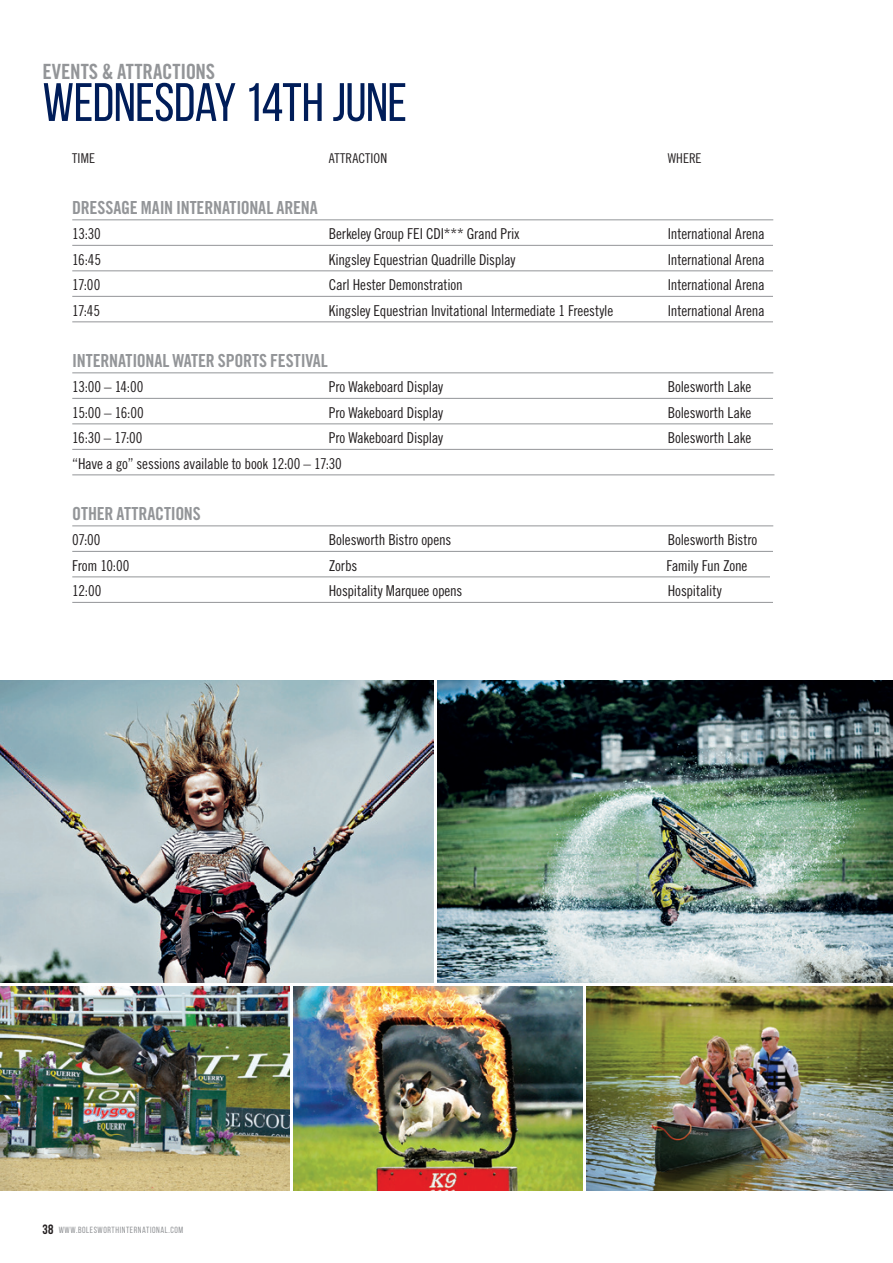
<style>
.page{position:relative;width:893px;height:1263px;background:#fff}
.page>*{position:absolute;margin:0;border:0;box-sizing:border-box;transform-origin:0 0}
.t1{font:54px "Bebas Neue";letter-spacing:-.01em;color:#001d59}
.t2{font:21px "Trade Gothic LT Std Bd Cn 20";letter-spacing:-.01em;color:#939598}
.t3{font:18px "Trade Gothic LT Std Bd Cn 20";letter-spacing:-.01em;color:#939598}
.t4{font:15px "Trade Gothic LT Std Cn 18";letter-spacing:-.015em;color:#231f20}
.t5{font:13.5px "Trade Gothic LT Std Cn 18";letter-spacing:.005em;color:#231f20}
.t6{font:9px "Bebas Neue";letter-spacing:.065em;color:#939598}
.s1{font-weight:700;font-size:13.5px;color:#231f20}
</style>
<div class="page">
<hr style="left:72px;top:219px;width:701px;height:1px;background:#939598">
<hr style="left:72px;top:245px;width:701px;height:1px;background:#939598">
<hr style="left:72px;top:270px;width:701px;height:1px;background:#939598">
<hr style="left:72px;top:296px;width:701px;height:1px;background:#939598">
<hr style="left:72px;top:321px;width:701px;height:1px;background:#939598">
<hr style="left:72px;top:372px;width:701px;height:1px;background:#939598">
<hr style="left:72px;top:398px;width:701px;height:1px;background:#939598">
<hr style="left:72px;top:423px;width:701px;height:1px;background:#939598">
<hr style="left:72px;top:449px;width:701px;height:1px;background:#939598">
<hr style="left:72px;top:474px;width:702px;height:1px;background:#939598">
<hr style="left:72px;top:525px;width:701px;height:1px;background:#939598">
<hr style="left:72px;top:551px;width:701px;height:1px;background:#939598">
<hr style="left:72px;top:576px;width:698px;height:1px;background:#939598">
<hr style="left:72px;top:602px;width:701px;height:1px;background:#939598">
<img style="left:0;top:986px;width:289px;height:205px">
<img style="left:0;top:680px;width:434px;height:302px">
<img style="left:438px;top:680px;width:455px;height:302px">
<img style="left:293px;top:986px;width:290px;height:205px">
<img style="left:587px;top:986px;width:306px;height:205px">
<h2 class="t2" style="left:43px;top:59px;width:174px">EVENTS &amp; ATTRACTIONS</h2>
<h1 class="t1" style="left:43px;top:73px;width:366px">WEDNESDAY 14TH JUNE</h1>
<p class="t5" style="left:72px;top:150px;width:24px">TIME</p>
<p class="t5" style="left:329px;top:150px;width:60px">ATTRACTION</p>
<p class="t5" style="left:668px;top:150px;width:35px">WHERE</p>
<p class="t3" style="left:72px;top:196px;width:247px">DRESSAGE MAIN INTERNATIONAL ARENA</p>
<p class="t4" style="left:72px;top:225px;width:30px">13:30</p>
<p class="t4" style="left:329px;top:225px;width:192px">Berkeley Group FEI CDI*** Grand Prix</p>
<p class="t4" style="left:668px;top:225px;width:98px">International Arena</p>
<p class="t4" style="left:72px;top:251px;width:30px">16:45</p>
<p class="t4" style="left:329px;top:251px;width:188px">Kingsley Equestrian Quadrille Display</p>
<p class="t4" style="left:668px;top:251px;width:98px">International Arena</p>
<p class="t4" style="left:72px;top:276px;width:30px">17:00</p>
<p class="t4" style="left:329px;top:276px;width:136px">Carl Hester Demonstration</p>
<p class="t4" style="left:668px;top:276px;width:98px">International Arena</p>
<p class="t4" style="left:72px;top:302px;width:29px">17:45</p>
<p class="t4" style="left:329px;top:302px;width:286px">Kingsley Equestrian Invitational Intermediate 1 Freestyle</p>
<p class="t4" style="left:668px;top:302px;width:98px">International Arena</p>
<p class="t3" style="left:72px;top:349px;width:257px">INTERNATIONAL WATER SPORTS FESTIVAL</p>
<p class="t4" style="left:72px;top:378px;width:73px">13:00 – 14:00</p>
<p class="t4" style="left:329px;top:378px;width:116px">Pro Wakeboard Display</p>
<p class="t4" style="left:668px;top:378px;width:85px">Bolesworth Lake</p>
<p class="t4" style="left:72px;top:404px;width:73px">15:00 – 16:00</p>
<p class="t4" style="left:329px;top:404px;width:116px">Pro Wakeboard Display</p>
<p class="t4" style="left:668px;top:404px;width:85px">Bolesworth Lake</p>
<p class="t4" style="left:72px;top:429px;width:72px">16:30 – 17:00</p>
<p class="t4" style="left:329px;top:429px;width:116px">Pro Wakeboard Display</p>
<p class="t4" style="left:668px;top:429px;width:85px">Bolesworth Lake</p>
<p class="t4" style="left:72px;top:455px;width:271px">“Have a go” sessions available to book 12:00 – 17:30</p>
<p class="t3" style="left:72px;top:502px;width:130px">OTHER ATTRACTIONS</p>
<p class="t4" style="left:72px;top:531px;width:30px">07:00</p>
<p class="t4" style="left:329px;top:531px;width:124px">Bolesworth Bistro opens</p>
<p class="t4" style="left:668px;top:531px;width:91px">Bolesworth Bistro</p>
<p class="t4" style="left:72px;top:557px;width:59px">From 10:00</p>
<p class="t4" style="left:329px;top:557px;width:30px">Zorbs</p>
<p class="t4" style="left:666px;top:557px;width:83px">Family Fun Zone</p>
<p class="t4" style="left:72px;top:582px;width:31px">12:00</p>
<p class="t4" style="left:329px;top:582px;width:135px">Hospitality Marquee opens</p>
<p class="t4" style="left:668px;top:582px;width:55px">Hospitality</p>
<p class="t6" style="left:43px;top:1225px;width:142px"><span class="s1">38</span> WWW.BOLESWORTHINTERNATIONAL.COM</p>
</div>
